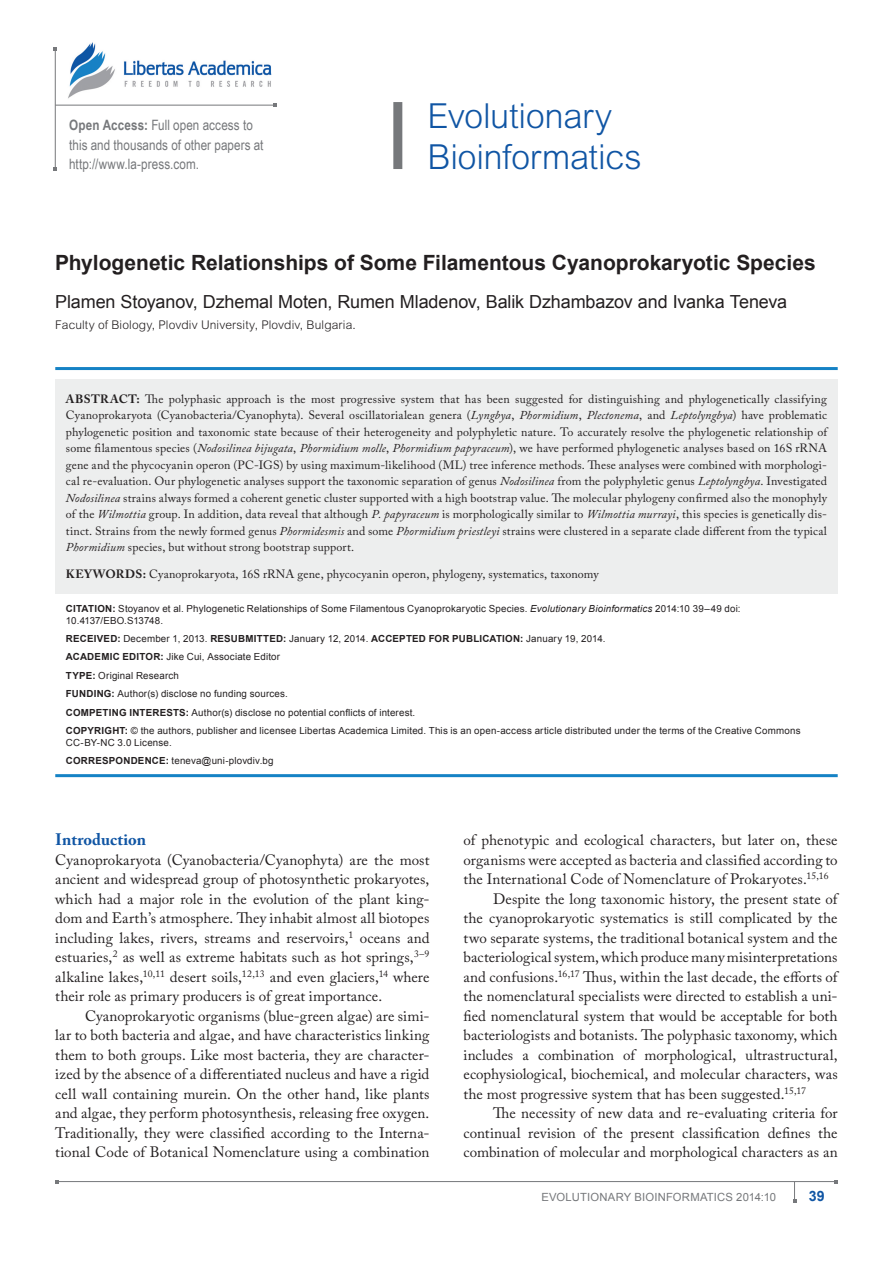
<style>
.page{position:relative;width:893px;height:1263px;background:#fff}
.page>*{position:absolute;margin:0;border:0;box-sizing:border-box;transform-origin:0 0}
.AO-Jname{font:300 34.5px/41.4px "Arial MT Std";letter-spacing:-.01em;color:#1055a4}
.AT{font:700 21px "Arial";color:#231f20}
.AAu{font:18px "Arial";letter-spacing:-.005em;color:#231f20}
.t1{font:700 16.5px "Adobe Caslon Pro";letter-spacing:-.005em;color:#1055a4}
.Tx{font:15px/19.5px "Adobe Caslon Pro";letter-spacing:.005em;color:#231f20;text-align:justify}
.TxF{font:15px/19.5px "Adobe Caslon Pro";letter-spacing:.005em;color:#231f20;text-align:justify}
.OA{font:14.25px/19.5px "Arial Narrow";letter-spacing:.005em;color:#76787b}
.RunF-folio{font:700 14.25px "Arial";color:#1055a4}
.t2{font:12px/16.5px "Adobe Caslon Pro";letter-spacing:.01em;color:#231f20;text-align:justify}
.AAuAff{font:300 12px "Arial MT Std";letter-spacing:.01em;color:#231f20}
.RunF{font:11.25px "Arial";letter-spacing:.015em;color:#76787b}
.Citation{font:9.75px/12px "Arial";letter-spacing:.02em;color:#231f20}
.Citation-2{font:700 9.75px "Arial";letter-spacing:.025em;color:#231f20}
.Citation-l{font:9.75px "Arial";letter-spacing:.02em;color:#231f20}
.s1{font-weight:700}
.s2{font-style:italic}
.s3{font-weight:400}
</style>
<div class="page">
<hr style="left:57px;top:1181px;width:779px;height:1px;background:#76787b">
<svg style="left:793px;top:1182px;width:3px;height:20px"></svg>
<hr style="left:55px;top:49px;width:1px;height:120px;background:#76787b">
<hr style="left:55px;top:105px;width:220px;height:1px;background:#76787b">
<img style="left:68px;top:42px;width:204px;height:57px">
<div style="left:393px;top:102px;width:9px;height:67px;background:#76787b"></div>
<hr style="left:55px;top:367px;width:783px;height:3px;background:#1582c5">
<hr style="left:55px;top:774px;width:783px;height:3px;background:#1582c5">
<div style="left:55px;top:379px;width:783px;height:214px;background:#edeeee"></div>
<p class="OA" style="left:69px;top:115px;width:196px"><span class="s1">Open Access:</span> Full open access to this and thousands of other papers at http://www.la-press.com.</p>
<p class="AO-Jname" style="left:428px;top:96px;width:216px">Evolutionary<br>Bioinformatics</p>
<p class="AT" style="left:55px;top:249px;width:762px">PHYLOGENETIC RELATIONSHIPS OF SOME FILAMENTOUS CYANOPROKARYOTIC SPECIES</p>
<p class="AAu" style="left:55px;top:290px;width:733px">Plamen Stoyanov, Dzhemal Moten, Rumen M ladenov, Balik Dzhambazov and Ivanka Teneva</p>
<p class="AAuAff" style="left:55px;top:318px;width:302px">Faculty of Biology, Plovdiv University, Plovdiv, Bulgaria.</p>
<p class="t2" style="left:66px;top:390px;width:763px"><span class="s1">Abstract:</span> The polyphasic approach is the most progressive system that has been suggested for distinguishing and phylogenetically classifying Cyanoprokaryota (Cyanobacteria/Cyanophyta). Several oscillatorialean genera (<span class="s2">Lyngbya</span>, <span class="s2">Phormidium</span>, <span class="s2">Plectonema</span>, and <span class="s2">Leptolyngbya</span>) have problematic phylogenetic position and taxonomic state because of their heterogeneity and polyphyletic nature. To accurately resolve the phylogenetic relationship of some filamentous species (<span class="s2">Nodosilinea bijugata</span>, <span class="s2">Phormidium molle</span>, <span class="s2">Phormidium papyraceum</span>), we have performed phylogenetic analyses based on 16S rRNA gene and the phycocyanin operon (PC-IGS) by using maximum-likelihood (ML) tree inference methods. These analyses were combined with morphologi&shy;cal re-evaluation. Our phylogenetic analyses support the taxonomic separation of genus <span class="s2">Nodosilinea</span> from the polyphyletic genus <span class="s2">Leptolyngbya</span>. Investigated <span class="s2">Nodosilinea</span> strains always formed a coherent genetic cluster supported with a high bootstrap value. The molecular phylogeny confirmed also the monophyly of the <span class="s2">Wilmottia</span> group. In addition, data reveal that although <span class="s2">P. papyraceum</span> is morphologically similar to <span class="s2">Wilmottia murrayi</span>, this species is genetically dis&shy;tinct. Strains from the newly formed genus <span class="s2">Phormidesmis</span> and some <span class="s2">Phormidium priestleyi</span> strains were clustered in a separate clade different from the typical <span class="s2">Phormidium</span> species, but without strong bootstrap support.</p>
<p class="t2" style="left:66px;top:566px;width:534px"><span class="s1">KEYWORDs:</span> Cyanoprokaryota, 16S rRNA gene, phycocyanin operon, phylogeny, systematics, taxonomy</p>
<p class="Citation" style="left:66px;top:602px;width:676px"><span class="s1">CITATION:</span> Stoyanov et al. Phylogenetic Relationships of Some Filamentous Cyanoprokaryotic Species. <span class="s2">Evolutionary Bioinformatics</span> 2014:10 39–49 doi:<br>10.4137/EBO.S13748.</p>
<p class="Citation" style="left:66px;top:633px;width:314px"><span class="s1">RECEIVED:</span> December 1, 2013. <span class="s1">RESUBMITTED:</span> January 12, 2014. <span class="s1">ACC</span></p>
<p class="Citation-2" style="left:393px;top:632px;width:215px">EPTED FOR PUBLICATION: <span class="s3">January 19, 2014.</span></p>
<p class="Citation" style="left:66px;top:651px;width:216px"><span class="s1">ACADEMIC EDITOR:</span> Jike Cui, Associate Editor</p>
<p class="Citation" style="left:66px;top:669px;width:115px"><span class="s1">TYPE:</span> Original Research</p>
<p class="Citation" style="left:66px;top:688px;width:224px"><span class="s1">FUNDING:</span> Author(s) disclose no funding sources.</p>
<p class="Citation" style="left:66px;top:706px;width:351px"><span class="s1">COMPETING INTERESTS:</span> Author(s) disclose no potential conflicts of interest.</p>
<p class="Citation-2" style="left:66px;top:724px;width:23px">COPYR</p>
<p class="Citation" style="left:66px;top:725px;width:736px;text-indent:36px"><span class="s1">IGHT:</span> © the authors, publisher and licensee Libertas Academica Limited. This is an open-access article distributed under the terms of the Creative Commons<br>CC-BY-NC 3.0 License.</p>
<p class="Citation-l" style="left:66px;top:754px;width:209px"><span class="s1">CORRESPONDENCE:</span> teneva@uni-plovdiv.bg</p>
<h1 class="t1" style="left:55px;top:830px;width:92px">Introduction</h1>
<p class="TxF" style="left:55px;top:850px;width:376px">Cyanoprokaryota (Cyanobacteria/Cyanophyta) are the most ancient and widespread group of photosynthetic prokaryotes, which had a major role in the evolution of the plant king&shy;dom and Earth’s atmosphere. They inhabit almost all biotopes including lakes, rivers, streams and reservoirs,<sup>1</sup> oceans and estuaries,<sup>2</sup> as well as extreme habitats such as hot springs,<sup>3–9 </sup>alkaline lakes,<sup>10,11</sup> desert soils,<sup>12,13</sup> and even glaciers,<sup>14</sup> where their role as primary producers is of great importance.</p>
<p class="Tx" style="left:55px;top:1006px;width:376px;text-indent:30px">Cyanoprokaryotic organisms (blue-green algae) are simi&shy;lar to both bacteria and algae, and have characteristics linking them to both groups. Like most bacteria, they are character&shy;ized by the absence of a differentiated nucleus and have a rigid cell wall containing murein. On the other hand, like plants and algae, they perform photosynthesis, releasing free oxygen.<br>Traditionally, they were classified according to the Interna&shy;tional Code of Botanical Nomenclature using a combination</p>
<p class="Tx" style="left:463px;top:830px;width:376px">of phenotypic and ecological characters, but later on, these organisms were accepted as bacteria and classified according to the International Code of Nomenclature of Prokaryotes.<sup>15,16</sup></p>
<p class="Tx" style="left:463px;top:889px;width:376px;text-indent:30px">Despite the long taxonomic history, the present state of the cyanoprokaryotic systematics is still complicated by the two separate systems, the traditional botanical system and the bacteriological system, which produce many misinterpretations and confusions.<sup>16,17</sup> Thus, within the last decade, the efforts of the nomenclatural specialists were directed to establish a uni&shy;fied nomenclatural system that would be acceptable for both bacteriologists and botanists. The polyphasic taxonomy, which includes a combination of morphological, ultrastructural, ecophysiological, biochemical, and molecular characters, was the most progressive system that has been suggested.<sup>15,17</sup></p>
<p class="Tx" style="left:463px;top:1103px;width:376px;text-indent:30px">The necessity of new data and re-evaluating criteria for continual revision of the present classification defines the combination of molecular and morphological characters as an</p>
<p class="RunF" style="left:541px;top:1189px;width:236px">Evolutionary Bioinformatics 2014:10</p>
<p class="RunF-folio" style="left:809px;top:1186px;width:17px">39</p>
</div>
